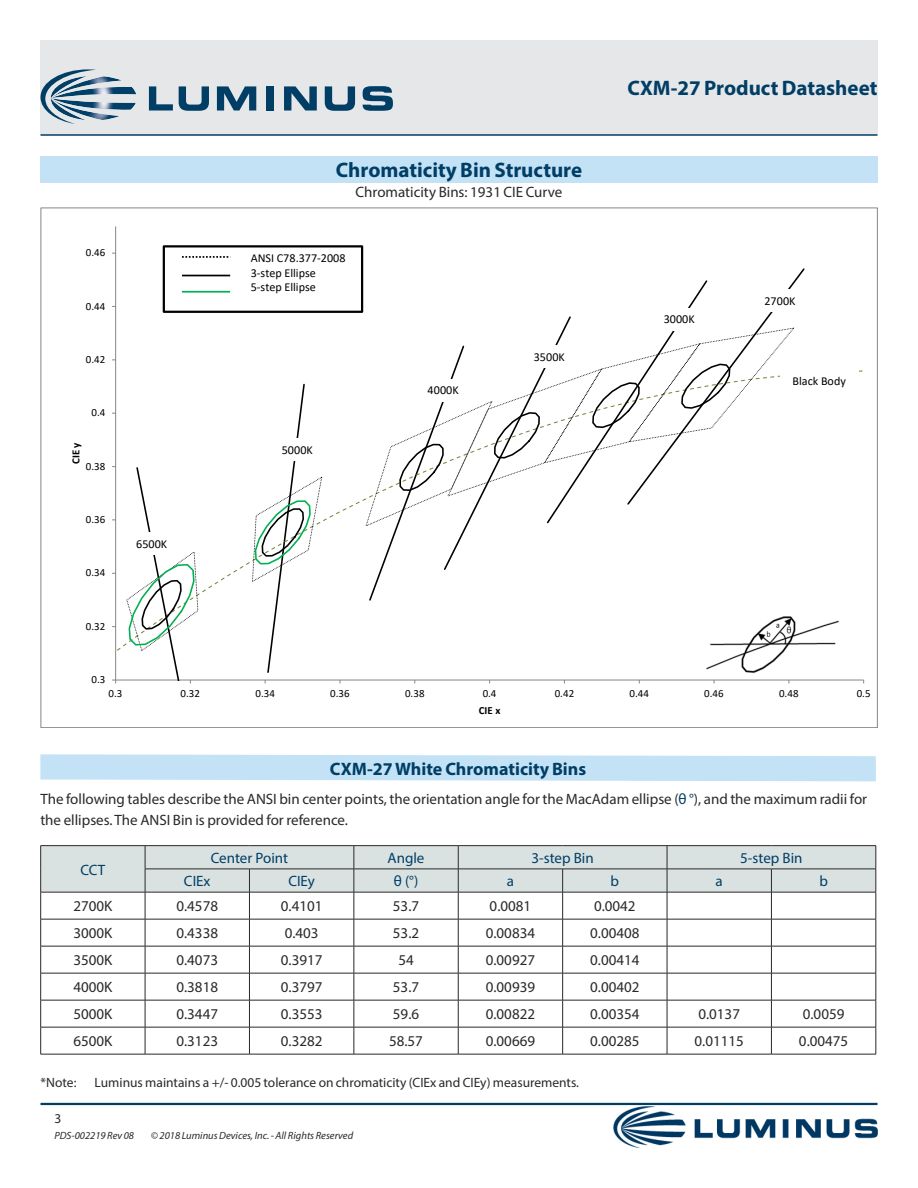
<style>
.page{position:relative;width:918px;height:1188px;background:#fff}
.page>*{position:absolute;margin:0;border:0;box-sizing:border-box;transform-origin:0 0}
.t1{font:700 21px "Myriad Pro";color:#003e66}
.t2{font:700 18px "Myriad Pro";color:#003e66}
.t3{font:15px/21px "Myriad Pro";color:#2b2829}
.t4{font:15px "Myriad Pro";color:#003e66}
.t5{font:13.5px "Myriad Pro";color:#2b2829}
.t6{font:12.15px/14.7px "Calibri";letter-spacing:.005em;color:#000}
.t7{font:10.95px "Calibri";letter-spacing:.01em;color:#000}
.t8{font:700 10.95px "Calibri";color:#000}
.t9{font:italic 10.5px "Myriad Pro";color:#2b2829}
.s1{color:#003e66}
</style>
<div class="page">
<div style="left:41px;top:40px;width:837px;height:95px;background:#e6e7e8"></div>
<hr style="left:41px;top:1103px;width:837px;height:2px;background:#003e66">
<hr style="left:41px;top:134px;width:837px;height:2px;background:#003e66">
<svg style="left:40px;top:754px;width:836px;height:27px;background:#c8e3f6"></svg>
<img style="left:614px;top:1106px;width:264px;height:42px">
<img style="left:96px;top:102px;width:7px;height:18px">
<svg style="left:40px;top:69px;width:56px;height:55px"></svg>
<svg style="left:149px;top:86px;width:24px;height:25px"></svg>
<svg style="left:179px;top:86px;width:30px;height:25px"></svg>
<svg style="left:217px;top:86px;width:39px;height:25px"></svg>
<div style="left:266px;top:86px;width:8px;height:25px;background:#003e66"></div>
<svg style="left:284px;top:86px;width:33px;height:25px"></svg>
<svg style="left:325px;top:86px;width:30px;height:25px"></svg>
<svg style="left:363px;top:86px;width:30px;height:25px"></svg>
<hr style="left:41px;top:845px;width:104px;height:1px;background:#2b2829">
<hr style="left:145px;top:845px;width:104px;height:1px;background:#2b2829">
<hr style="left:249px;top:845px;width:105px;height:1px;background:#2b2829">
<hr style="left:354px;top:845px;width:104px;height:1px;background:#2b2829">
<hr style="left:458px;top:845px;width:105px;height:1px;background:#2b2829">
<hr style="left:563px;top:845px;width:104px;height:1px;background:#2b2829">
<hr style="left:667px;top:845px;width:104px;height:1px;background:#2b2829">
<hr style="left:771px;top:845px;width:105px;height:1px;background:#2b2829">
<svg style="left:40px;top:846px;width:837px;height:208px"></svg>
<hr style="left:41px;top:1054px;width:104px;height:1px;background:#2b2829">
<hr style="left:145px;top:1054px;width:104px;height:1px;background:#2b2829">
<hr style="left:249px;top:1054px;width:105px;height:1px;background:#2b2829">
<hr style="left:354px;top:1054px;width:104px;height:1px;background:#2b2829">
<hr style="left:458px;top:1054px;width:105px;height:1px;background:#2b2829">
<hr style="left:563px;top:1054px;width:104px;height:1px;background:#2b2829">
<hr style="left:667px;top:1054px;width:104px;height:1px;background:#2b2829">
<hr style="left:771px;top:1054px;width:105px;height:1px;background:#2b2829">
<hr style="left:115px;top:226px;width:1px;height:454px;background:#868686">
<svg style="left:116px;top:370px;width:748px;height:311px"></svg>
<svg style="left:252px;top:383px;width:71px;height:291px"></svg>
<svg style="left:365px;top:268px;width:441px;height:334px"></svg>
<svg style="left:126px;top:466px;width:73px;height:217px"></svg>
<div style="left:759px;top:289px;width:42px;height:23px;background:#fff"></div>
<div style="left:651px;top:308px;width:57px;height:23px;background:#fff"></div>
<div style="left:528px;top:345px;width:43px;height:23px;background:#fff"></div>
<div style="left:414px;top:379px;width:58px;height:23px;background:#fff"></div>
<div style="left:270px;top:438px;width:55px;height:23px;background:#fff"></div>
<div style="left:780px;top:369px;width:79px;height:23px;background:#fff"></div>
<div style="left:163px;top:245px;width:200px;height:68px;border:2px solid #000"></div>
<svg style="left:182px;top:256px;width:47px;height:2px"></svg>
<hr style="left:182px;top:275px;width:48px;height:1px;background:#000">
<hr style="left:182px;top:291px;width:48px;height:2px;background:#00b050">
<img style="left:699px;top:606px;width:145px;height:70px">
<div style="left:121px;top:532px;width:61px;height:23px;background:#fff"></div>
<div style="left:41px;top:156px;width:837px;height:27px;background:#c4e2f6"></div>
<p class="t7" style="left:86px;top:249px;width:21px">0.46</p>
<p class="t7" style="left:86px;top:302px;width:21px">0.44</p>
<p class="t7" style="left:86px;top:355px;width:21px">0.42</p>
<p class="t7" style="left:91px;top:409px;width:15px">0.4</p>
<p class="t8" style="left:72px;top:464px;width:23px;rotate:-90deg">CIE y</p>
<p class="t7" style="left:86px;top:462px;width:21px">0.38</p>
<p class="t7" style="left:86px;top:515px;width:21px">0.36</p>
<p class="t7" style="left:86px;top:569px;width:21px">0.34</p>
<p class="t7" style="left:86px;top:622px;width:21px">0.32</p>
<p class="t7" style="left:91px;top:676px;width:15px">0.3</p>
<p class="t6" style="left:136px;top:537px;width:33px">6500K</p>
<h1 class="t1" style="left:336px;top:162px;width:248px">Chromaticity Bin Structure</h1>
<p class="t3" style="left:356px;top:183px;width:208px">Chromaticity Bins: 1931 CIE Curve</p>
<p class="t6" style="left:251px;top:251px;width:96px">ANSI C78.377-2008<br>3-step Ellipse<br>5-step Ellipse</p>
<p class="t6" style="left:282px;top:443px;width:33px">5000K</p>
<p class="t6" style="left:428px;top:384px;width:33px">4000K</p>
<p class="t6" style="left:534px;top:350px;width:33px">3500K</p>
<h1 class="t1" style="left:627px;top:80px;width:252px">CXM-27 Product Datasheet</h1>
<p class="t6" style="left:664px;top:313px;width:33px">3000K</p>
<p class="t6" style="left:764px;top:294px;width:33px">2700K</p>
<p class="t6" style="left:793px;top:374px;width:55px">Black Body</p>
<p class="t7" style="left:109px;top:690px;width:15px">0.3</p>
<p class="t7" style="left:181px;top:690px;width:21px">0.32</p>
<p class="t7" style="left:255px;top:690px;width:21px">0.34</p>
<p class="t7" style="left:330px;top:690px;width:21px">0.36</p>
<p class="t7" style="left:405px;top:690px;width:21px">0.38</p>
<p class="t7" style="left:483px;top:690px;width:15px">0.4</p>
<p class="t7" style="left:555px;top:690px;width:21px">0.42</p>
<p class="t7" style="left:630px;top:690px;width:21px">0.44</p>
<p class="t7" style="left:704px;top:690px;width:21px">0.46</p>
<p class="t7" style="left:779px;top:690px;width:21px">0.48</p>
<p class="t7" style="left:857px;top:690px;width:15px">0.5</p>
<p class="t8" style="left:479px;top:706px;width:23px">CIE x</p>
<p class="t2" style="left:330px;top:762px;width:258px">CXM-27 White Chromaticity Bins</p>
<p class="t3" style="left:40px;top:790px;width:828px">The following tables describe the ANSI bin center points, the orientation angle for the MacAdam ellipse (<span class="s1">θ °</span>), and the maximum radii for the ellipses. The ANSI Bin is provided for reference.</p>
<p class="t4" style="left:80px;top:864px;width:26px">CCT</p>
<p class="t4" style="left:211px;top:852px;width:79px">Center Point</p>
<p class="t4" style="left:388px;top:852px;width:38px">Angle</p>
<p class="t4" style="left:531px;top:852px;width:64px">3-step Bin</p>
<p class="t4" style="left:740px;top:852px;width:64px">5-step Bin</p>
<p class="t4" style="left:184px;top:875px;width:28px">CIEx</p>
<p class="t4" style="left:288px;top:875px;width:28px">CIEy</p>
<p class="t4" style="left:394px;top:875px;width:26px">θ (°)</p>
<p class="t4" style="left:507px;top:875px;width:9px">a</p>
<p class="t4" style="left:611px;top:875px;width:10px">b</p>
<p class="t4" style="left:716px;top:875px;width:9px">a</p>
<p class="t4" style="left:819px;top:875px;width:10px">b</p>
<p class="t3" style="left:73px;top:897px;width:40px">2700K</p>
<p class="t3" style="left:176px;top:897px;width:43px">0.4578</p>
<p class="t3" style="left:281px;top:897px;width:43px">0.4101</p>
<p class="t3" style="left:393px;top:897px;width:28px">53.7</p>
<p class="t3" style="left:490px;top:897px;width:43px">0.0081</p>
<p class="t3" style="left:594px;top:897px;width:43px">0.0042</p>
<p class="t3" style="left:73px;top:924px;width:40px">3000K</p>
<p class="t3" style="left:176px;top:924px;width:43px">0.4338</p>
<p class="t3" style="left:285px;top:924px;width:35px">0.403</p>
<p class="t3" style="left:393px;top:924px;width:28px">53.2</p>
<p class="t3" style="left:486px;top:924px;width:51px">0.00834</p>
<p class="t3" style="left:590px;top:924px;width:51px">0.00408</p>
<p class="t3" style="left:73px;top:951px;width:40px">3500K</p>
<p class="t3" style="left:176px;top:951px;width:43px">0.4073</p>
<p class="t3" style="left:281px;top:951px;width:43px">0.3917</p>
<p class="t3" style="left:398px;top:951px;width:17px">54</p>
<p class="t3" style="left:486px;top:951px;width:51px">0.00927</p>
<p class="t3" style="left:590px;top:951px;width:51px">0.00414</p>
<p class="t3" style="left:73px;top:978px;width:40px">4000K</p>
<p class="t3" style="left:176px;top:978px;width:43px">0.3818</p>
<p class="t3" style="left:281px;top:978px;width:43px">0.3797</p>
<p class="t3" style="left:393px;top:978px;width:28px">53.7</p>
<p class="t3" style="left:486px;top:978px;width:51px">0.00939</p>
<p class="t3" style="left:590px;top:978px;width:51px">0.00402</p>
<p class="t3" style="left:73px;top:1005px;width:40px">5000K</p>
<p class="t3" style="left:176px;top:1005px;width:43px">0.3447</p>
<p class="t3" style="left:281px;top:1005px;width:43px">0.3553</p>
<p class="t3" style="left:393px;top:1005px;width:28px">59.6</p>
<p class="t3" style="left:486px;top:1005px;width:51px">0.00822</p>
<p class="t3" style="left:590px;top:1005px;width:51px">0.00354</p>
<p class="t3" style="left:698px;top:1005px;width:43px">0.0137</p>
<p class="t3" style="left:803px;top:1005px;width:43px">0.0059</p>
<p class="t3" style="left:73px;top:1032px;width:40px">6500K</p>
<p class="t3" style="left:176px;top:1032px;width:43px">0.3123</p>
<p class="t3" style="left:281px;top:1032px;width:43px">0.3282</p>
<p class="t3" style="left:389px;top:1032px;width:35px">58.57</p>
<p class="t3" style="left:486px;top:1032px;width:51px">0.00669</p>
<p class="t3" style="left:590px;top:1032px;width:51px">0.00285</p>
<p class="t3" style="left:695px;top:1032px;width:51px">0.01115</p>
<p class="t3" style="left:799px;top:1032px;width:51px">0.00475</p>
<p class="t5" style="left:41px;top:1077px;width:37px">*Note:</p>
<p class="t5" style="left:95px;top:1077px;width:486px">Luminus maintains a +/- 0.005 tolerance on chromaticity (CIEx and CIEy) measurements.</p>
<p class="t5" style="left:54px;top:1113px;width:8px">3</p>
<p class="t9" style="left:54px;top:1132px;width:81px">PDS-002219 Rev 08</p>
<p class="t9" style="left:151px;top:1132px;width:204px">© 2018 Luminus Devices, Inc. - All Rights Reserved</p>
</div>
